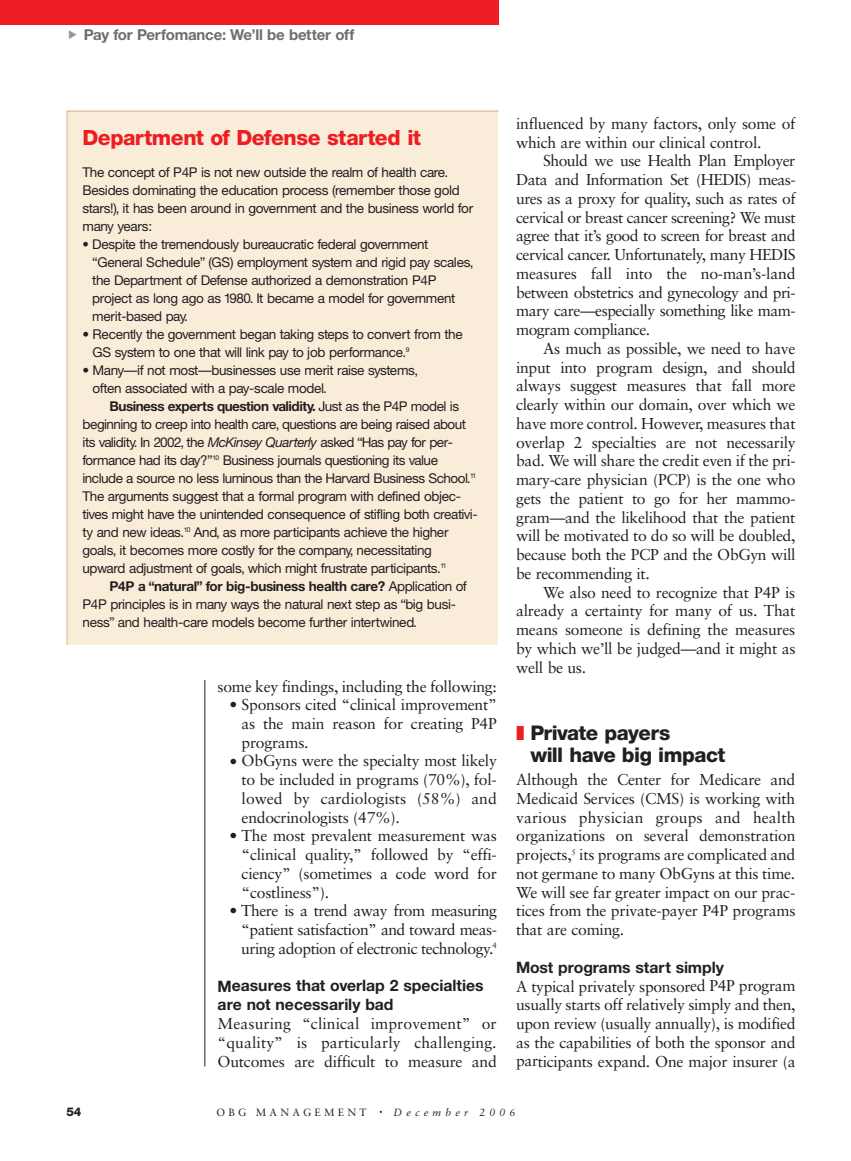
<style>
.page{position:relative;width:851px;height:1161px;background:#fff}
.page>*{position:absolute;margin:0;border:0;box-sizing:border-box;transform-origin:0 0}
.t1{font:800 21px "Helvetica Neue";letter-spacing:-.02em;color:#ee1d23}
.t2{font:800 20.25px/22.5px "Helvetica Neue";letter-spacing:-.03em;color:#231f20}
.t3{font:15.75px/18.8px "Sabon";letter-spacing:-.015em;color:#231f20;text-align:justify}
.t4{font:700 15.75px/18.8px "Helvetica Neue";color:#231f20}
.t5{font:700 15px "Helvetica Neue";letter-spacing:-.01em;color:#6c6d70}
.t6{font:13.5px/18px "Helvetica Neue";letter-spacing:-.03em;color:#231f20}
.t7{font:13.5px/18px "Helvetica Neue";letter-spacing:-.03em;color:#231f20;scale:.95 1}
.t8{font:800 12px "Helvetica Neue";color:#231f20}
.t9{font:10.5px "Sabon";letter-spacing:.305em;color:#231f20}
.t10{font:italic 10.5px "Sabon";letter-spacing:.39em;color:#231f20}
.s1{font-weight:700}
.s2{font-style:italic}
.s3{color:#ee1d23}
.s4{font-style:normal;font-size:6px}
</style>
<div class="page">
<hr style="left:204px;top:680px;width:1px;height:386px;background:#231f20">
<div style="left:0;top:0;width:499px;height:24px;background:#ee1d23"></div>
<div style="left:66px;top:110px;width:433px;height:535px;background:#f9ecd9"></div>
<p class="t5" style="left:84px;top:29px;width:272px">Pay for Perfomance: We’ll be better off</p>
<h1 class="t1" style="left:82px;top:130px;width:340px">Department of Defense started it</h1>
<p class="t6" style="left:82px;top:164px;width:392px">The concept of P4P is not new outside the realm of health care.<br>Besides dominating the education process (remember those gold stars!), it has been around in government and the business world for many years:</p>
<p class="t7" style="left:92px;top:236px;width:403px;text-indent:-10px">• Despite the tremendously bureaucratic federal government “General Schedule” (GS) employment system and rigid pay scales, the Department of Defense authorized a demonstration P4P project as long ago as 1980. It became a model for government merit-based pay.</p>
<p class="t6" style="left:93px;top:326px;width:371px;text-indent:-10px">• Recently the government began taking steps to convert from the<br>GS system to one that will link pay to job performance.<sup>9</sup></p>
<p class="t6" style="left:93px;top:362px;width:327px;text-indent:-10px">• Many—if not most—businesses use merit raise systems, often associated with a pay-scale model.</p>
<p class="t6" style="left:82px;top:398px;width:397px;text-indent:27px"><span class="s1">Business experts question validity.</span> Just as the P4P model is beginning to creep into health care, questions are being raised about its validity. In 2002, the <span class="s2">McKinsey Quarterly</span> asked “Has pay for per&shy;formance had its day?”<sup>10</sup> Business journals questioning its value include a source no less luminous than the Harvard Business School.<sup>11<br></sup>The arguments suggest that a formal program with defined objec&shy;tives might have the unintended consequence of stifling both creativi&shy;ty and new ideas.<sup>10</sup> And, as more participants achieve the higher goals, it becomes more costly for the company, necessitating upward adjustment of goals, which might frustrate participants.<sup>11</sup></p>
<p class="t6" style="left:82px;top:578px;width:386px;text-indent:27px"><span class="s1">P4P a “natural” for big-business health care?</span> Application of<br>P4P principles is in many ways the natural next step as “big busi&shy;ness” and health-care models become further intertwined.</p>
<p class="t3" style="left:218px;top:678px;width:281px">some key findings, including the following:</p>
<p class="t3" style="left:242px;top:697px;width:257px;text-indent:-12px">• Sponsors cited “clinical improvement” as the main reason for creating P4P programs.</p>
<p class="t3" style="left:242px;top:753px;width:257px;text-indent:-12px">• ObGyns were the specialty most likely to be included in programs (70%), fol&shy;lowed by cardiologists (58%) and endocrinologists (47%).</p>
<p class="t3" style="left:242px;top:828px;width:257px;text-indent:-12px">• The most prevalent measurement was “clinical quality,” followed by “effi&shy;ciency” (sometimes a code word for “costliness”).</p>
<p class="t3" style="left:241px;top:903px;width:257px;text-indent:-12px">• There is a trend away from measuring “patient satisfaction” and toward meas&shy;uring adoption of electronic technology.<sup>4</sup></p>
<p class="t4" style="left:218px;top:978px;width:267px">Measures that overlap 2 specialties are not necessarily bad</p>
<p class="t3" style="left:218px;top:1015px;width:281px">Measuring “clinical improvement” or “quality” is particularly challenging.<br>Outcomes are difficult to measure and</p>
<p class="t3" style="left:516px;top:115px;width:281px">influenced by many factors, only some of which are within our clinical control.</p>
<p class="t3" style="left:516px;top:153px;width:281px;text-indent:27px">Should we use Health Plan Employer Data and Information Set (HEDIS) meas&shy;ures as a proxy for quality, such as rates of cervical or breast cancer screening? We must agree that it’s good to screen for breast and cervical cancer. Unfortunately, many HEDIS measures fall into the no-man’s-land between obstetrics and gynecology and pri&shy;mary care—especially something like mam&shy;mogram compliance.</p>
<p class="t3" style="left:516px;top:340px;width:281px;text-indent:27px">As much as possible, we need to have input into program design, and should always suggest measures that fall more clearly within our domain, over which we have more control. However, measures that overlap 2 specialties are not necessarily bad. We will share the credit even if the pri&shy;mary-care physician (PCP) is the one who gets the patient to go for her mammo&shy;gram—and the likelihood that the patient will be motivated to do so will be doubled, because both the PCP and the ObGyn will be recommending it.</p>
<p class="t3" style="left:516px;top:584px;width:281px;text-indent:27px">We also need to recognize that P4P is already a certainty for many of us. That means someone is defining the measures by which we’ll be judged—and it might as well be us.</p>
<p class="t2" style="left:530px;top:723px;width:196px;text-indent:-14px"><span class="s3">❚</span> Private payers<br>will have big impact</p>
<p class="t3" style="left:516px;top:772px;width:281px">Although the Center for Medicare and Medicaid Services (CMS) is working with various physician groups and health organizations on several demonstration projects,<sup>5</sup> its programs are complicated and not germane to many ObGyns at this time.<br>We will see far greater impact on our prac&shy;tices from the private-payer P4P programs that are coming.</p>
<p class="t4" style="left:516px;top:959px;width:209px">Most programs start simply</p>
<p class="t3" style="left:516px;top:978px;width:281px">A typical privately sponsored P4P program usually starts off relatively simply and then, upon review (usually annually), is modified as the capabilities of both the sponsor and participants expand. One major insurer (a</p>
<p class="t8" style="left:66px;top:1107px;width:17px">54</p>
<p class="t9" style="left:216px;top:1108px;width:151px">OBG MANAGEMENT</p>
<p class="t10" style="left:379px;top:1108px;width:137px"><span class="s4">•</span> December 2006</p>
</div>
